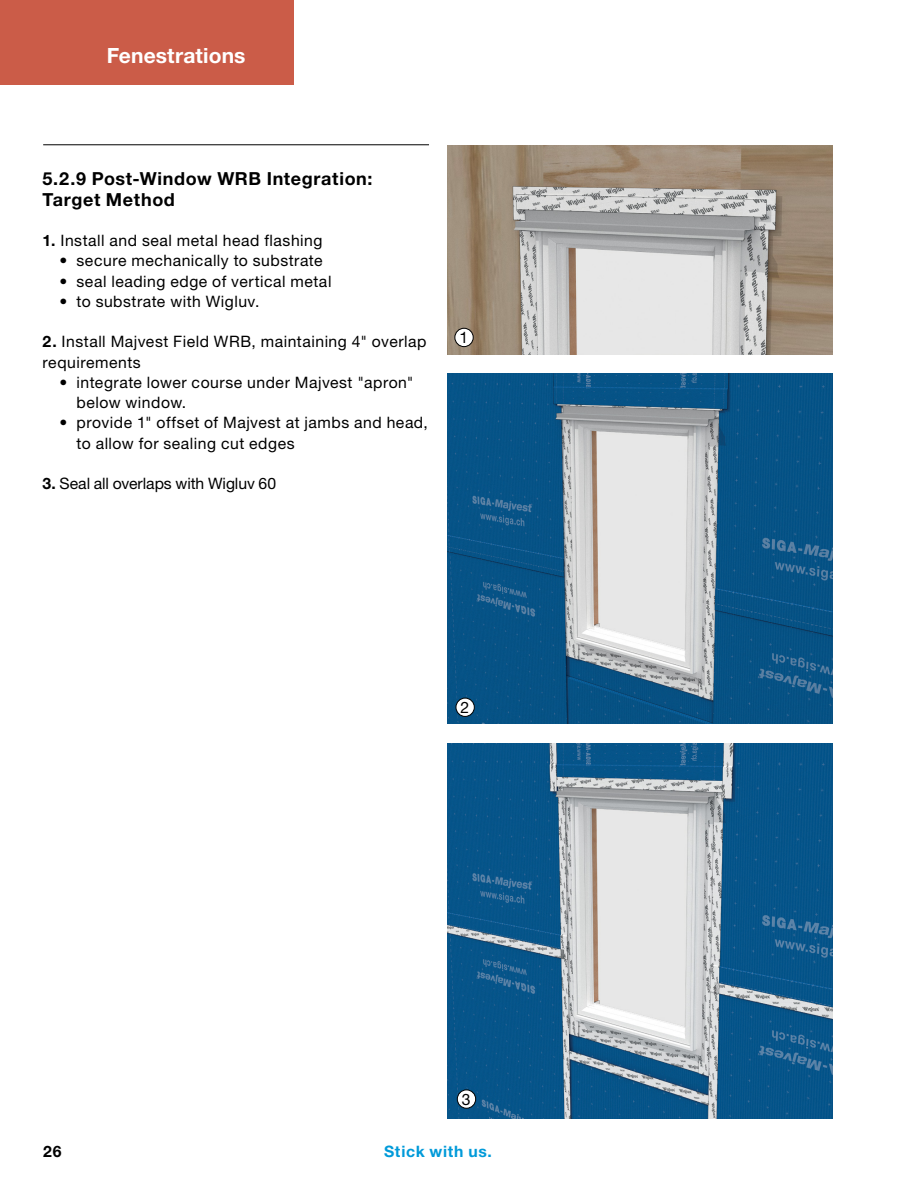
<style>
.page{position:relative;width:918px;height:1188px;background:#fff}
.page>*{position:absolute;margin:0;border:0;box-sizing:border-box;transform-origin:0 0}
.t1{font:700 21px "Helvetica Neue LT Pro";letter-spacing:.005em;color:#fff}
.t2{font:700 18px/20.2px "Helvetica Neue LT Pro";letter-spacing:.035em;color:#000}
.t3{font:15.75px/20.2px "Helvetica Neue LT Pro";letter-spacing:.03em;color:#000}
.t4{font:15.75px "Helvetica Neue LT Pro";letter-spacing:-.005em;color:#000}
.t5{font:700 15.75px "Helvetica Neue LT Pro";letter-spacing:.045em;color:#009ad9}
.t6{font:700 15.75px "Helvetica Neue LT Pro";color:#000}
.s1{font-weight:700}
</style>
<div class="page">
<img style="left:447px;top:373px;width:386px;height:351px">
<div style="left:456px;top:698px;width:18px;height:18px;background:#fff;border-radius:50%"></div>
<div style="left:456px;top:698px;width:19px;height:19px;border:1px solid #000;border-radius:50%"></div>
<img style="left:447px;top:743px;width:386px;height:376px">
<div style="left:457px;top:1090px;width:19px;height:18px;background:#fff;border-radius:50%"></div>
<div style="left:457px;top:1090px;width:19px;height:19px;border:1px solid #000;border-radius:50%"></div>
<hr style="left:43px;top:144px;width:386px;height:1px;background:#000">
<img style="left:447px;top:145px;width:386px;height:209px">
<div style="left:455px;top:328px;width:18px;height:19px;background:#fff;border-radius:50%"></div>
<div style="left:455px;top:328px;width:19px;height:19px;border:1px solid #000;border-radius:50%"></div>
<div style="left:0;top:0;width:293px;height:84px;background:#cb5c48"></div>
<h1 class="t1" style="left:107px;top:43px;width:140px">Fenestrations</h1>
<p class="t2" style="left:43px;top:168px;width:332px">5.2.9 Post-Window WRB Integration:<br>Target Method</p>
<p class="t3" style="left:43px;top:230px;width:282px"><span class="s1">1.</span> Install and seal metal head flashing</p>
<p class="t3" style="left:60px;top:250px;width:265px">• secure mechanically to substrate</p>
<p class="t3" style="left:60px;top:271px;width:273px">• seal leading edge of vertical metal</p>
<p class="t3" style="left:60px;top:291px;width:201px">• to substrate with Wigluv.</p>
<p class="t3" style="left:43px;top:331px;width:386px"><span class="s1">2.</span> Install Majvest Field WRB, maintaining 4" overlap requirements</p>
<p class="t3" style="left:77px;top:372px;width:339px;text-indent:-17px">• integrate lower course under Majvest "apron" below window.</p>
<p class="t3" style="left:77px;top:412px;width:353px;text-indent:-17px">• provide 1" offset of Majvest at jambs and head, to allow for sealing cut edges</p>
<p class="t4" style="left:43px;top:474px;width:235px"><span class="s1">3.</span> Seal all overlaps with Wigluv 60</p>
<p class="t3" style="left:460px;top:327px;width:10px">1</p>
<p class="t3" style="left:461px;top:697px;width:10px">2</p>
<p class="t3" style="left:462px;top:1089px;width:10px">3</p>
<p class="t6" style="left:43px;top:1142px;width:20px">26</p>
<p class="t5" style="left:384px;top:1142px;width:109px">Stick with us.</p>
</div>
